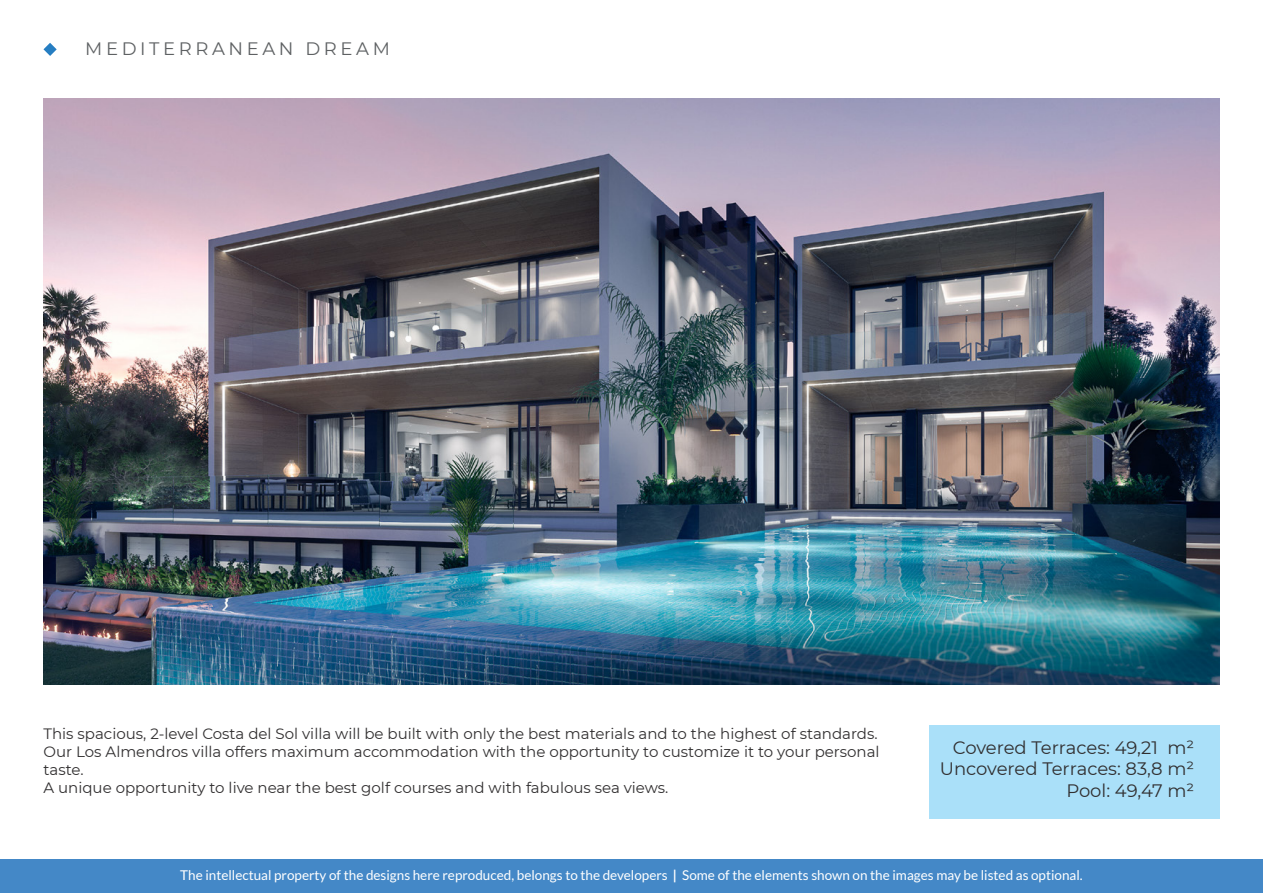
<style>
.page{position:relative;width:1263px;height:893px;background:#fff}
.page>*{position:absolute;margin:0;border:0;box-sizing:border-box;transform-origin:0 0}
.t1{font:18px "Montserrat";letter-spacing:-.01em;color:#312f30}
.t2{font:18px "Montserrat";letter-spacing:.2em;color:#5e6163}
.t3{font:15px/18px "Montserrat";color:#312f30}
.t4{font:13.5px "Lato";color:#fff}
.s1{font-weight:700}
</style>
<div class="page">
<div style="left:0;top:859px;width:1263px;height:34px;background:#4488c7"></div>
<img style="left:43px;top:99px;width:1176px;height:585px">
<div style="left:929px;top:725px;width:290px;height:93px;background:#aae0f9"></div>
<svg style="left:43px;top:43px;width:14px;height:13px"></svg>
<p class="t2" style="left:85px;top:37px;width:306px">MEDITERRANEAN DREAM</p>
<p class="t3" style="left:43px;top:724px;width:836px">This spacious, 2-level Costa del Sol villa will be built with only the best materials and to the highest of standards.</p>
<p class="t3" style="left:43px;top:742px;width:838px">Our Los Almendros villa offers maximum accommodation with the opportunity to customize it to your personal taste.</p>
<p class="t3" style="left:43px;top:778px;width:626px">A unique opportunity to live near the best golf courses and with fabulous sea views.</p>
<p class="t1" style="left:953px;top:735px;width:243px">Covered Terraces: 49,21 m²</p>
<p class="t1" style="left:940px;top:756px;width:256px">Uncovered Terraces: 83,8 m²</p>
<p class="t1" style="left:1066px;top:778px;width:129px">Pool: 49,47 m²</p>
<p class="t4" style="left:180px;top:867px;width:904px">The intellectual property of the designs here reproduced, belongs to the developers <span class="s1">|</span> Some of the elements shown on the images may be listed as optional.</p>
</div>
